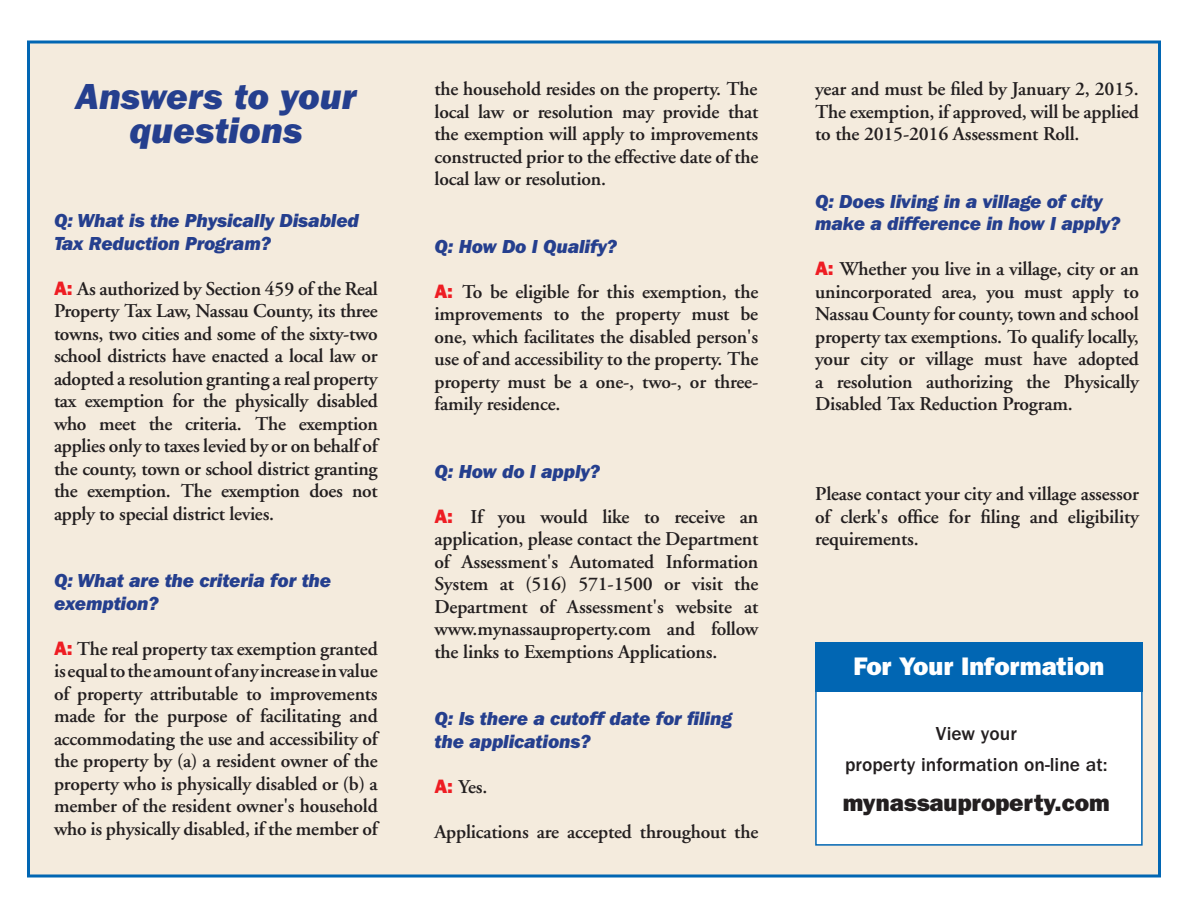
<style>
.page{position:relative;width:1188px;height:918px;background:#fff}
.page>*{position:absolute;margin:0;border:0;box-sizing:border-box;transform-origin:0 0}
.Phone_Number{font:italic 800 37.5px "Franklin Gothic";color:#253f8e}
.Phone_Number-2{font:800 25.5px "Franklin Gothic";color:#fff}
.Phone_Number-3{font:800 24px "Franklin Gothic";color:#231f20}
.t1{font:600 19.5px/22.5px "Adobe Garamond";letter-spacing:-.01em;color:#231f20;text-align:justify}
.t2{font:italic 800 19.5px/22.5px "Franklin Gothic";letter-spacing:-.01em;color:#253f8e}
.Phone_Number-4{font:500 19.5px "Franklin Gothic";color:#231f20}
.s1{font-family:"Franklin Gothic";font-weight:800;color:#ee1d23}
</style>
<div class="page">
<div style="left:27px;top:40px;width:1134px;height:838px;background:#f4ebdd;border:3px solid #0166b3"></div>
<div style="left:815px;top:643px;width:328px;height:203px;background:#fff;border:2px solid #0166b3"></div>
<div style="left:815px;top:643px;width:328px;height:49px;background:#0166b3"></div>
<p class="Phone_Number" style="left:75px;top:75px;width:283px">Answers to your</p>
<p class="Phone_Number" style="left:129px;top:108px;width:175px">questions</p>
<p class="t2" style="left:54px;top:210px;width:307px">Q: What is the Physically Disabled<br>Tax Reduction Program?</p>
<p class="t1" style="left:54px;top:278px;width:325px"><span class="s1">A:</span> As authorized by Section 459 of the Real Property Tax Law, Nassau County, its three towns, two cities and some of the sixty-two school districts have enacted a local law or adopted a resolution granting a real property tax exemption for the physically disabled who meet the criteria. The exemption applies only to taxes levied by or on behalf of the county, town or school district granting the exemption. The exemption does not apply to special district levies.</p>
<p class="t2" style="left:54px;top:570px;width:279px">Q: What are the criteria for the exemption?</p>
<p class="t1" style="left:54px;top:638px;width:325px"><span class="s1">A:</span> The real property tax exemption granted is equal to the amount of any increase in value of property attributable to improvements made for the purpose of facilitating and accommodating the use and accessibility of the property by (a) a resident owner of the property who is physically disabled or (b) a member of the resident owner's household who is physically disabled, if the member of</p>
<p class="t1" style="left:435px;top:78px;width:324px">the household resides on the property. The</p>
<p class="t1" style="left:435px;top:101px;width:325px">local law or resolution may provide that the exemption will apply to improvements constructed prior to the effective date of the local law or resolution.</p>
<p class="t2" style="left:435px;top:235px;width:184px">Q: How Do I Qualify?</p>
<p class="t1" style="left:435px;top:281px;width:325px"><span class="s1">A:</span> To be eligible for this exemption, the improvements to the property must be one, which facilitates the disabled person's use of and accessibility to the property. The property must be a one-, two-, or three&shy;family residence.</p>
<p class="t2" style="left:435px;top:460px;width:167px">Q: How do I apply?</p>
<p class="t1" style="left:435px;top:506px;width:325px"><span class="s1">A:</span> If you would like to receive an application, please contact the Department of Assessment's Automated Information System at (516) 571-1500 or visit the Department of Assessment's website at www.mynassauproperty.com and follow the links to Exemptions Applications.</p>
<p class="t2" style="left:435px;top:707px;width:299px">Q: Is there a cutoff date for filing the applications?</p>
<p class="t1" style="left:435px;top:776px;width:54px"><span class="s1">A:</span> Yes.</p>
<p class="t1" style="left:435px;top:821px;width:325px">Applications are accepted throughout the</p>
<p class="t1" style="left:815px;top:78px;width:325px">year and must be filed by January 2, 2015.<br>The exemption, if approved, will be applied to the 2015-2016 Assessment Roll.</p>
<p class="t2" style="left:815px;top:190px;width:306px">Q: Does living in a village of city make a difference in how I apply?</p>
<p class="t1" style="left:815px;top:258px;width:325px"><span class="s1">A:</span> Whether you live in a village, city or an unincorporated area, you must apply to Nassau County for county, town and school property tax exemptions. To qualify locally, your city or village must have adopted a resolution authorizing the Physically Disabled Tax Reduction Program.</p>
<p class="t1" style="left:815px;top:483px;width:325px">Please contact your city and village assessor of clerk's office for filing and eligibility requirements.</p>
<p class="Phone_Number-2" style="left:853px;top:651px;width:253px">For Your Information</p>
<p class="Phone_Number-4" style="left:936px;top:723px;width:82px">View your</p>
<p class="Phone_Number-4" style="left:845px;top:753px;width:264px">property information on-line at:</p>
<p class="Phone_Number-3" style="left:843px;top:788px;width:268px">mynassauproperty.com</p>
</div>
